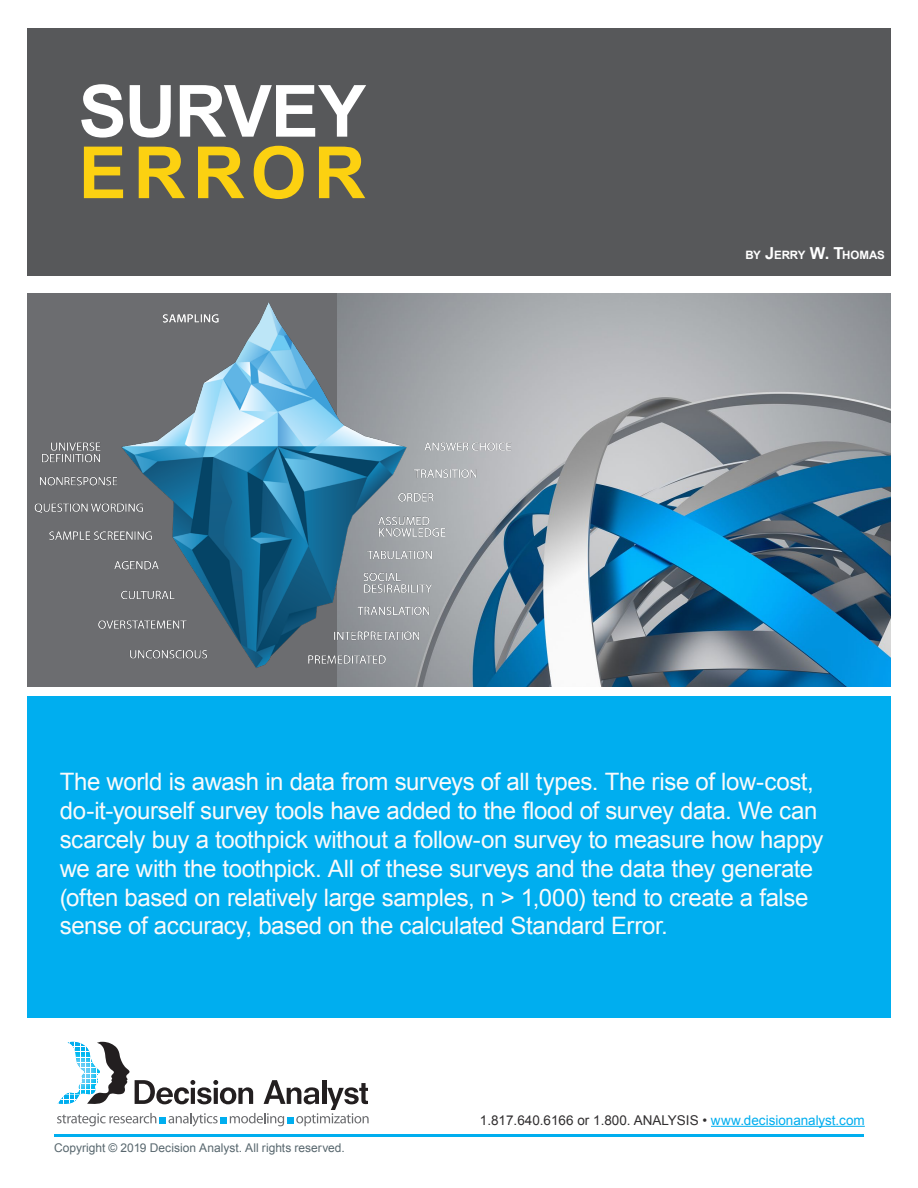
<style>
.page{position:relative;width:918px;height:1188px;background:#fff}
.page>*{position:absolute;margin:0;border:0;box-sizing:border-box;transform-origin:0 0}
.t1{font:700 72px "Arial";letter-spacing:-.025em;color:#fff}
.t2{font:700 72px "Arial";letter-spacing:.095em;color:#fcd111}
.White_text{font:24px/28.8px "Arial";letter-spacing:-.015em;color:#fafafa}
.t3{font:13.5px "Arial";color:#312f30}
.t4{font:12px "Arial";letter-spacing:.005em;color:#58676e}
.t5{font:700 11.55px "Arial";letter-spacing:-.015em;color:#fff}
.s1{font-size:16.5px}
.s2{color:#00aeef}
</style>
<div class="page">
<hr style="left:54px;top:1134px;width:810px;height:3px;background:#00aeef">
<hr style="left:711px;top:1126px;width:154px;height:1px;background:#00aeef">
<svg style="left:57px;top:1042px;width:312px;height:84px"></svg>
<div style="left:27px;top:696px;width:864px;height:322px;background:#00aeef"></div>
<div style="left:27px;top:290px;width:311px;height:399px;background:#6c6d70"></div>
<img style="left:338px;top:293px;width:553px;height:394px">
<div style="left:24px;top:687px;width:870px;height:6px;background:#fff"></div>
<img style="left:34px;top:296px;width:504px;height:376px">
<div style="left:27px;top:28px;width:864px;height:248px;background:#57585a"></div>
<div style="left:24px;top:287px;width:871px;height:6px;background:#fff"></div>
<p class="t1" style="left:79px;top:63px;width:289px">SURVEY</p>
<p class="t2" style="left:79px;top:125px;width:289px">ERROR</p>
<p class="t5" style="left:745px;top:247px;width:38px">BY <span class="s1">J</span>ERRY</p>
<p class="t5" style="left:810px;top:247px;width:75px"><span class="s1">W. T</span>HOMAS</p>
<p class="White_text" style="left:60px;top:768px;width:765px">The world is awash in data from surveys of all types. The rise of low-cost, do-it-yourself survey tools have added to the flood of survey data. We can scarcely buy a toothpick without a follow-on survey to measure how happy we are with the toothpick. All of these surveys and the data they generate (often based on relatively large samples, n &gt; 1,000) tend to create a false sense of accuracy, based on the calculated Standard Error.</p>
<p class="t4" style="left:54px;top:1140px;width:292px">Copyright © 2019 Decision Analyst. All rights reserved.</p>
<p class="t3" style="left:480px;top:1111px;width:387px">1.817.640.6166 or 1.800. ANALYSIS • <span class="s2">www.decisionanalyst.com</span></p>
</div>
